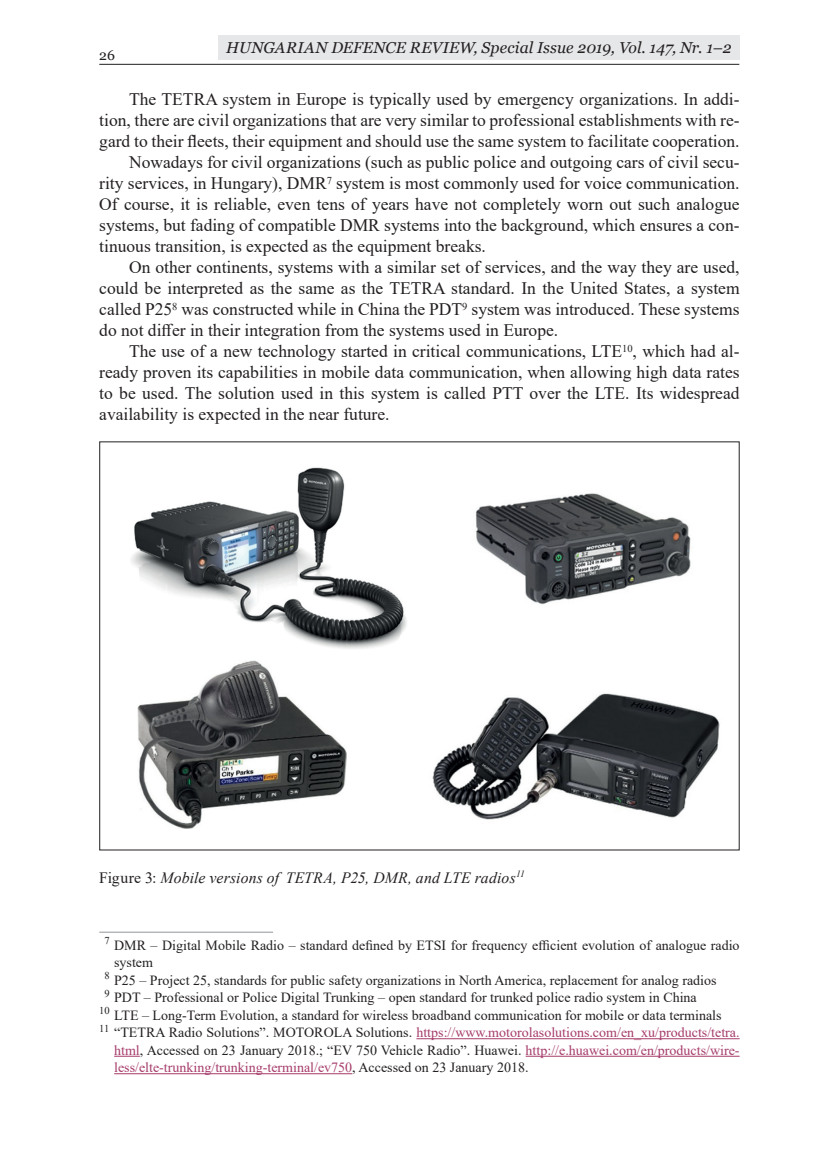
<style>
.page{position:relative;width:829px;height:1166px;background:#fff}
.page>*{position:absolute;margin:0;border:0;box-sizing:border-box;transform-origin:0 0}
.t1{font:17.5px "Times New Roman";color:#231f20}
.t2{font:italic 15.75px "Georgia";letter-spacing:.005em;color:#231f20}
.t3{font:italic 15.75px "Times New Roman";letter-spacing:.005em;color:#231f20}
.t4{font:14px "Times New Roman";color:#231f20}
.t5{font:14px "Times New Roman";color:#a63b6a}
.t6{font:14px "Georgia";color:#231f20}
.s1{font-style:normal}
.s2{color:#231f20}
.s3{color:#a63b6a}
</style>
<div class="page">
<hr style="left:99px;top:64px;width:640px;height:1px;background:#231f20">
<div style="left:218px;top:35px;width:521px;height:25px;background:#e6e7e9"></div>
<hr style="left:99px;top:932px;width:174px;height:1px;background:#939598">
<hr style="left:416px;top:1038px;width:323px;height:1px;background:#a63b6a">
<svg style="left:114px;top:1056px;width:26px;height:1px"></svg>
<hr style="left:525px;top:1056px;width:214px;height:1px;background:#a63b6a">
<hr style="left:114px;top:1073px;width:238px;height:1px;background:#a63b6a">
<img style="left:131px;top:467px;width:276px;height:182px">
<img style="left:475px;top:493px;width:216px;height:112px">
<img style="left:137px;top:661px;width:209px;height:167px">
<img style="left:432px;top:693px;width:288px;height:127px">
<p class="t6" style="left:99px;top:46px;width:17px">26</p>
<p class="t2" style="left:226px;top:37px;width:507px">HUNGARIAN DEFENCE REVIEW, Special Issue 2019, Vol. 147, Nr. 1–2</p>
<p class="t1" style="left:129px;top:87px;width:612px">The TETRA system in Europe is typically used by emergency organizations. In addi-</p>
<p class="t1" style="left:99px;top:108px;width:641px">tion, there are civil organizations that are very similar to professional establishments with re-</p>
<p class="t1" style="left:99px;top:129px;width:641px">gard to their fleets, their equipment and should use the same system to facilitate cooperation.</p>
<p class="t1" style="left:129px;top:150px;width:612px">Nowadays for civil organizations (such as public police and outgoing cars of civil secu-</p>
<p class="t1" style="left:99px;top:171px;width:639px">rity services, in Hungary), DMR<sup>7</sup> system is most commonly used for voice communication.</p>
<p class="t1" style="left:99px;top:192px;width:641px">Of course, it is reliable, even tens of years have not completely worn out such analogue</p>
<p class="t1" style="left:99px;top:213px;width:641px">systems, but fading of compatible DMR systems into the background, which ensures a con-</p>
<p class="t1" style="left:99px;top:234px;width:385px">tinuous transition, is expected as the equipment breaks.</p>
<p class="t1" style="left:129px;top:255px;width:612px">On other continents, systems with a similar set of services, and the way they are used,</p>
<p class="t1" style="left:99px;top:276px;width:641px">could be interpreted as the same as the TETRA standard. In the United States, a system</p>
<p class="t1" style="left:99px;top:297px;width:641px">called P25<sup>8</sup> was constructed while in China the PDT<sup>9</sup> system was introduced. These systems</p>
<p class="t1" style="left:99px;top:318px;width:460px">do not differ in their integration from the systems used in Europe.</p>
<p class="t1" style="left:129px;top:339px;width:612px">The use of a new technology started in critical communications, LTE<sup>10</sup>, which had al-</p>
<p class="t1" style="left:99px;top:360px;width:641px">ready proven its capabilities in mobile data communication, when allowing high data rates</p>
<p class="t1" style="left:99px;top:381px;width:641px">to be used. The solution used in this system is called PTT over the LTE. Its widespread</p>
<p class="t1" style="left:99px;top:402px;width:289px">availability is expected in the near future.</p>
<p class="t3" style="left:99px;top:866px;width:427px"><span class="s1">Figure 3:</span> Mobile versions of TETRA, P25, DMR, and LTE radios<sup>11</sup></p>
<p class="t4" style="left:104px;top:935px;width:636px"><sup>7</sup> DMR – Digital Mobile Radio – standard defined by ETSI for frequency efficient evolution of analogue radio</p>
<p class="t4" style="left:114px;top:952px;width:40px">system</p>
<p class="t4" style="left:104px;top:970px;width:613px"><sup>8</sup> P25 – Project 25, standards for public safety organizations in North America, replacement for analog radios</p>
<p class="t4" style="left:104px;top:987px;width:593px"><sup>9</sup> PDT – Professional or Police Digital Trunking – open standard for trunked police radio system in China</p>
<p class="t4" style="left:99px;top:1005px;width:623px"><sup>10</sup> LTE – Long-Term Evolution, a standard for wireless broadband communication for mobile or data terminals</p>
<p class="t5" style="left:99px;top:1022px;width:641px"><sup>11</sup> <span class="s2">“TETRA Radio Solutions”. MOTOROLA Solutions.</span> https://www.motorolasolutions.com/en_xu/products/tetra.</p>
<p class="t4" style="left:114px;top:1040px;width:627px"><span class="s3">html</span>, Accessed on 23 January 2018.; “EV 750 Vehicle Radio”. Huawei. <span class="s3">http://e.huawei.com/en/products/wire-</span></p>
<p class="t5" style="left:114px;top:1057px;width:414px">less/elte-trunking/trunking-terminal/ev750<span class="s2">, Accessed on 23 January 2018.</span></p>
</div>
